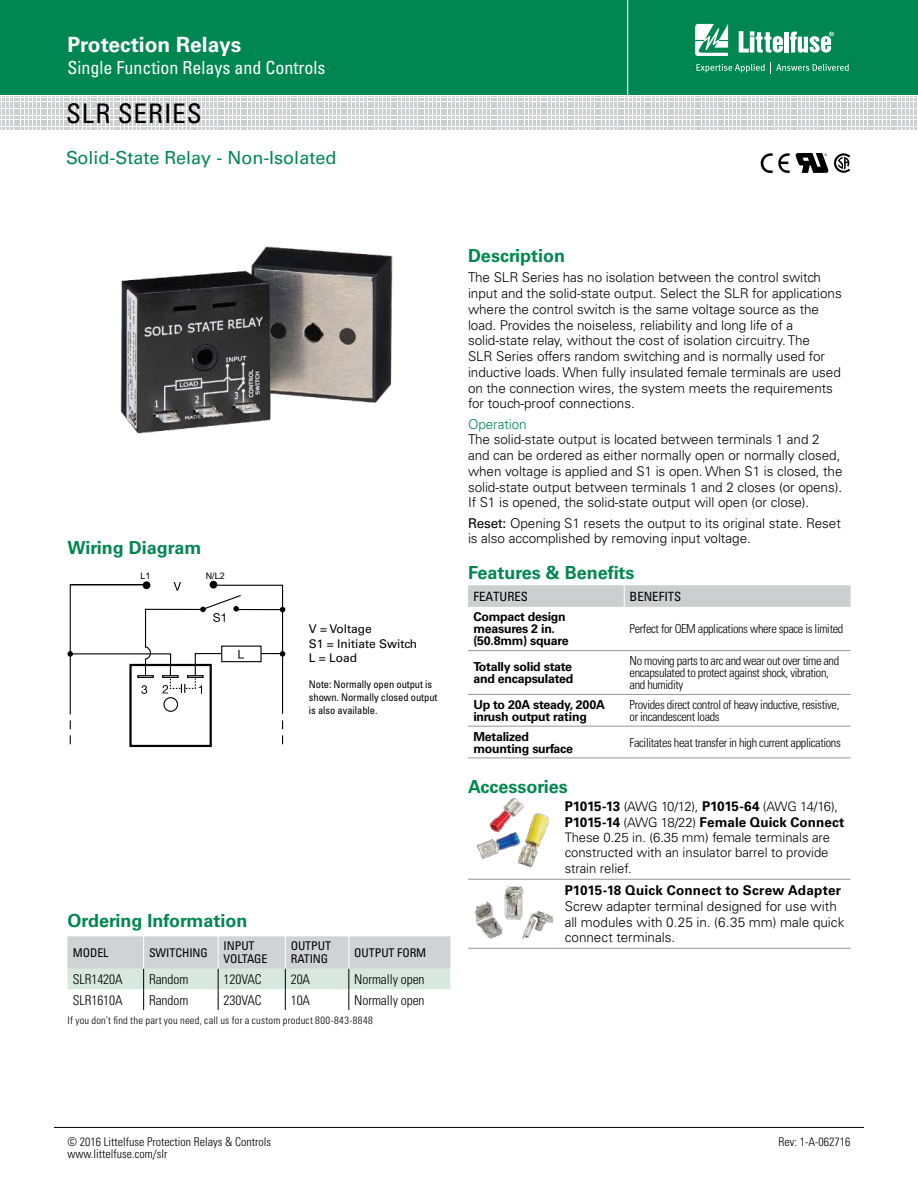
<style>
.page{position:relative;width:918px;height:1188px;background:#fff}
.page>*{position:absolute;margin:0;border:0;box-sizing:border-box;transform-origin:0 0}
.t1{font:condensed 27px "Univers LT Std";letter-spacing:.03em;color:#000}
.t2{font:700 21px "Univers LT Std";color:#fff}
.t3{font:700 18px "Univers LT Std";color:#008751}
.t4{font:condensed 18px "Univers LT Std";color:#fff}
.t5{font:18px "Univers LT Std";color:#008751}
.t6{font:300 13.5px/15.8px "Univers LT Std";letter-spacing:-.005em;color:#000}
.t7{font:700 13.5px "Univers LT Std";letter-spacing:.01em;color:#000}
.t8{font:300 condensed 13.5px "Univers LT Std";letter-spacing:-.005em;color:#000}
.t9{font:300 13.5px "Univers LT Std";letter-spacing:-.005em;color:#008752}
.t10{font:300 13.2px/15.3px "Univers LT Std";letter-spacing:-.005em;color:#000;text-align:justify}
.t11{font:300 13.2px "Univers LT Std";letter-spacing:-.055em;color:#000}
.t12{font:condensed 12.75px "Univers LT Std";color:#000}
.t13{font:300 condensed 12.3px/12px "Univers LT Std";letter-spacing:-.03em;color:#000}
.t14{font:700 12.3px/12px "Univers LT Std";letter-spacing:-.02em;color:#000}
.t15{font:300 condensed 12px "Univers LT Std";color:#000}
.t16{font:condensed 12px/13.5px "Univers LT Std";letter-spacing:-.005em;color:#000}
.t17{font:12px/14.4px "Univers LT Std";color:#000}
.t18{font:condensed 10.5px/12.6px "Univers LT Std";letter-spacing:-.005em;color:#000}
.t19{font:300 condensed 10.5px "Univers LT Std";letter-spacing:.025em;color:#000}
.t20{font:9px "Arial";color:#000}
.s1{font-weight:400}
.s2{font-weight:700;font-size:13.5px}
.s3{font-weight:300;font-size:13.2px}
</style>
<div class="page">
<div style="left:0;top:0;width:918px;height:95px;background:#008751"></div>
<svg style="left:0;top:96px;width:917px;height:34px"></svg>
<hr style="left:627px;top:0;width:1px;height:98px;background:#fff">
<svg style="left:695px;top:24px;width:33px;height:32px"></svg>
<div style="left:784px;top:32px;width:5px;height:21px;background:#fff"></div>
<svg style="left:790px;top:32px;width:44px;height:21px"></svg>
<svg style="left:739px;top:31px;width:44px;height:22px"></svg>
<svg style="left:696px;top:62px;width:153px;height:11px"></svg>
<hr style="left:54px;top:1127px;width:810px;height:1px;background:#000">
<div style="left:210px;top:581px;width:7px;height:8px;background:#000;border-radius:50%"></div>
<div style="left:129px;top:664px;width:83px;height:83px;border:2px solid #000"></div>
<svg style="left:68px;top:582px;width:217px;height:163px"></svg>
<img style="left:120px;top:246px;width:273px;height:188px">
<hr style="left:468px;top:650px;width:156px;height:1px;background:#939597">
<hr style="left:624px;top:650px;width:227px;height:1px;background:#939597">
<hr style="left:468px;top:694px;width:156px;height:1px;background:#939597">
<hr style="left:624px;top:694px;width:227px;height:1px;background:#939597">
<hr style="left:468px;top:726px;width:156px;height:1px;background:#939597">
<hr style="left:624px;top:726px;width:227px;height:1px;background:#939597">
<hr style="left:468px;top:758px;width:156px;height:1px;background:#939597">
<hr style="left:624px;top:758px;width:227px;height:1px;background:#939597">
<div style="left:468px;top:585px;width:382px;height:22px;background:#cdced0"></div>
<hr style="left:468px;top:948px;width:91px;height:1px;background:#939597">
<hr style="left:559px;top:948px;width:292px;height:1px;background:#939597">
<hr style="left:468px;top:879px;width:91px;height:1px;background:#939597">
<hr style="left:559px;top:879px;width:292px;height:1px;background:#939597">
<img style="left:477px;top:799px;width:73px;height:69px">
<img style="left:475px;top:886px;width:79px;height:53px">
<svg style="left:796px;top:153px;width:32px;height:20px"></svg>
<svg style="left:834px;top:153px;width:16px;height:20px"></svg>
<svg style="left:761px;top:153px;width:29px;height:20px"></svg>
<svg style="left:68px;top:937px;width:382px;height:73px"></svg>
<h2 class="t2" style="left:68px;top:37px;width:175px">Protection Relays</h2>
<h3 class="t4" style="left:68px;top:61px;width:259px">Single Function Relays and Controls</h3>
<h1 class="t1" style="left:66px;top:103px;width:137px">SLR SERIES</h1>
<h3 class="t5" style="left:66px;top:151px;width:272px">Solid-State Relay - Non-Isolated</h3>
<h3 class="t3" style="left:68px;top:540px;width:135px">Wiring Diagram</h3>
<p class="t20" style="left:141px;top:571px;width:12px">L1</p>
<p class="t20" style="left:206px;top:571px;width:21px">N/L2</p>
<p class="t17" style="left:309px;top:623px;width:110px">V = Voltage<br>S1 = Initiate Switch<br>L = Load</p>
<p class="t18" style="left:309px;top:679px;width:130px">Note: Normally open output is shown. Normally closed output is also available.</p>
<h3 class="t3" style="left:68px;top:913px;width:181px">Ordering Information</h3>
<p class="t16" style="left:73px;top:947px;width:37px">MODEL</p>
<p class="t16" style="left:149px;top:947px;width:60px">SWITCHING</p>
<p class="t16" style="left:224px;top:940px;width:46px">INPUT<br>VOLTAGE</p>
<p class="t16" style="left:291px;top:940px;width:42px">OUTPUT<br>RATING</p>
<p class="t16" style="left:354px;top:947px;width:74px">OUTPUT FORM</p>
<p class="t8" style="left:73px;top:974px;width:51px">SLR1420A</p>
<p class="t8" style="left:149px;top:974px;width:41px">Random</p>
<p class="t8" style="left:224px;top:974px;width:40px">120VAC</p>
<p class="t8" style="left:291px;top:974px;width:21px">20A</p>
<p class="t8" style="left:354px;top:974px;width:72px">Normally open</p>
<p class="t8" style="left:73px;top:995px;width:51px">SLR1610A</p>
<p class="t8" style="left:149px;top:995px;width:41px">Random</p>
<p class="t8" style="left:224px;top:995px;width:40px">230VAC</p>
<p class="t8" style="left:291px;top:995px;width:21px">10A</p>
<p class="t8" style="left:354px;top:995px;width:72px">Normally open</p>
<p class="t19" style="left:68px;top:1016px;width:307px">If you don’t find the part you need, call us for a custom product 800-843-8848</p>
<h3 class="t3" style="left:468px;top:248px;width:99px">Description</h3>
<p class="t6" style="left:468px;top:271px;width:375px">The SLR Series has no isolation between the control switch input and the solid-state output. Select the SLR for applications where the control switch is the same voltage source as the load. Provides the noiseless, reliability and long life of a solid-state relay, without the cost of isolation circuitry. The<br>SLR Series offers random switching and is normally used for inductive loads. When fully insulated female terminals are used on the connection wires, the system meets the requirements for touch-proof connections.</p>
<p class="t9" style="left:468px;top:419px;width:60px">Operation</p>
<p class="t6" style="left:468px;top:433px;width:376px">The solid-state output is located between terminals 1 and 2 and can be ordered as either normally open or normally closed, when voltage is applied and S1 is open. When S1 is closed, the solid-state output between terminals 1 and 2 closes (or opens).<br>If S1 is opened, the solid-state output will open (or close).</p>
<p class="t6" style="left:468px;top:516px;width:374px"><span class="s1">Reset:</span> Opening S1 resets the output to its original state. Reset is also accomplished by removing input voltage.</p>
<h3 class="t3" style="left:468px;top:566px;width:168px">Features &amp; Benefits</h3>
<p class="t12" style="left:473px;top:591px;width:56px">FEATURES</p>
<p class="t12" style="left:630px;top:591px;width:53px">BENEFITS</p>
<p class="t14" style="left:473px;top:612px;width:97px">Compact design measures 2 in. (50.8mm) square</p>
<p class="t13" style="left:630px;top:624px;width:215px">Perfect for OEM applications where space is limited</p>
<p class="t14" style="left:473px;top:662px;width:101px">Totally solid state and encapsulated</p>
<p class="t13" style="left:630px;top:656px;width:211px">No moving parts to arc and wear out over time and encapsulated to protect against shock, vibration, and humidity</p>
<p class="t14" style="left:473px;top:699px;width:133px">Up to 20A steady, 200A inrush output rating</p>
<p class="t13" style="left:630px;top:699px;width:211px">Provides direct control of heavy inductive, resistive, or incandescent loads</p>
<p class="t14" style="left:473px;top:731px;width:101px">Metalized mounting surface</p>
<p class="t13" style="left:630px;top:737px;width:213px">Facilitates heat transfer in high current applications</p>
<h3 class="t3" style="left:468px;top:779px;width:101px">Accessories</h3>
<p class="t11" style="left:565px;top:802px;width:275px"><span class="s2">P1015-13</span> (AWG 10/12), <span class="s2">P1015-64</span> (AWG 14/16),</p>
<p class="t7" style="left:565px;top:817px;width:281px">P1015-14 <span class="s3">(AWG 18/22)</span> Female Quick Connect</p>
<p class="t10" style="left:565px;top:831px;width:267px">These 0.25 in. (6.35 mm) female terminals are constructed with an insulator barrel to provide strain relief.</p>
<p class="t7" style="left:565px;top:885px;width:278px">P1015-18 Quick Connect to Screw Adapter</p>
<p class="t6" style="left:565px;top:899px;width:281px">Screw adapter terminal designed for use with all modules with 0.25 in. (6.35 mm) male quick connect terminals.</p>
<p class="t15" style="left:68px;top:1137px;width:205px">© 2016 Littelfuse Protection Relays &amp; Controls</p>
<p class="t15" style="left:68px;top:1149px;width:102px">www.littelfuse.com/slr</p>
<p class="t15" style="left:779px;top:1137px;width:73px">Rev: 1-A-062716</p>
</div>
